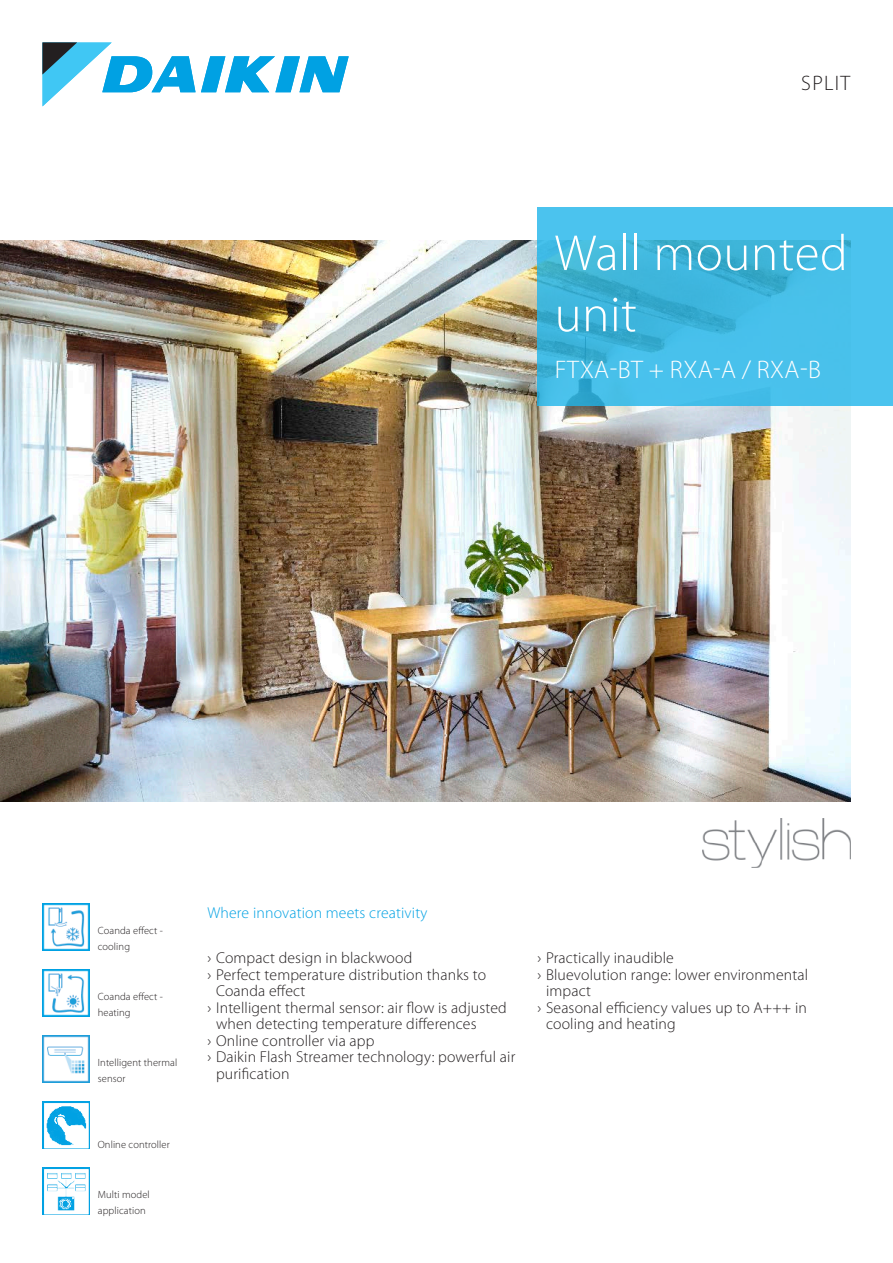
<style>
.page{position:relative;width:893px;height:1263px;background:#fff}
.page>*{position:absolute;margin:0;border:0;box-sizing:border-box;transform-origin:0 0}
.t1{font:300 51px/61.2px "Myriad Pro";letter-spacing:.01em;color:#fff}
.t2{font:300 25.5px "Myriad Pro";letter-spacing:.02em;color:#fff}
.t3{font:300 21px "Myriad Pro";letter-spacing:.06em;color:#231f20}
.t4{font:300 15.75px "Myriad Pro";letter-spacing:.01em;color:#231f20}
.t5{font:300 15.75px "Myriad Pro";letter-spacing:.01em;color:#00a1e3}
.t6{font:300 10.5px/16.5px "Myriad Pro";letter-spacing:.01em;color:#231f20}
</style>
<div class="page">
<img style="left:702px;top:818px;width:148px;height:49px">
<img style="left:43px;top:1167px;width:46px;height:47px">
<img style="left:43px;top:1101px;width:46px;height:47px">
<img style="left:43px;top:1035px;width:46px;height:47px">
<img style="left:43px;top:969px;width:46px;height:47px">
<img style="left:43px;top:903px;width:46px;height:47px">
<svg style="left:43px;top:43px;width:306px;height:63px"></svg>
<img style="left:0;top:241px;width:850px;height:561px">
<svg style="left:537px;top:208px;width:356px;height:198px;fill:#48c1eb"></svg>
<h3 class="t3" style="left:801px;top:71px;width:50px">SPLIT</h3>
<h1 class="t1" style="left:554px;top:223px;width:295px">Wall mounted unit</h1>
<h2 class="t2" style="left:555px;top:355px;width:268px">FTXA-BT + RXA-A / RXA-B</h2>
<p class="t6" style="left:98px;top:922px;width:67px">Coanda effect - cooling</p>
<p class="t6" style="left:98px;top:988px;width:67px">Coanda effect - heating</p>
<p class="t6" style="left:98px;top:1054px;width:81px">Intelligent thermal sensor</p>
<p class="t6" style="left:98px;top:1136px;width:74px">Online controller</p>
<p class="t6" style="left:98px;top:1186px;width:54px">Multi model application</p>
<p class="t5" style="left:207px;top:904px;width:221px">Where innovation meets creativity</p>
<p class="t4" style="left:207px;top:949px;width:206px">› Compact design in blackwood</p>
<p class="t4" style="left:207px;top:966px;width:280px">› Perfect temperature distribution thanks to</p>
<p class="t4" style="left:216px;top:982px;width:91px">Coanda effect</p>
<p class="t4" style="left:207px;top:999px;width:301px">› Intelligent thermal sensor: air flow is adjusted</p>
<p class="t4" style="left:216px;top:1015px;width:262px">when detecting temperature differences</p>
<p class="t4" style="left:207px;top:1032px;width:168px">› Online controller via app</p>
<p class="t4" style="left:207px;top:1048px;width:309px">› Daikin Flash Streamer technology: powerful air</p>
<p class="t4" style="left:216px;top:1065px;width:75px">purification</p>
<p class="t4" style="left:537px;top:949px;width:138px">› Practically inaudible</p>
<p class="t4" style="left:537px;top:966px;width:272px">› Bluevolution range: lower environmental</p>
<p class="t4" style="left:546px;top:982px;width:46px">impact</p>
<p class="t4" style="left:537px;top:999px;width:271px">› Seasonal efficiency values up to A+++ in</p>
<p class="t4" style="left:546px;top:1015px;width:131px">cooling and heating</p>
</div>
